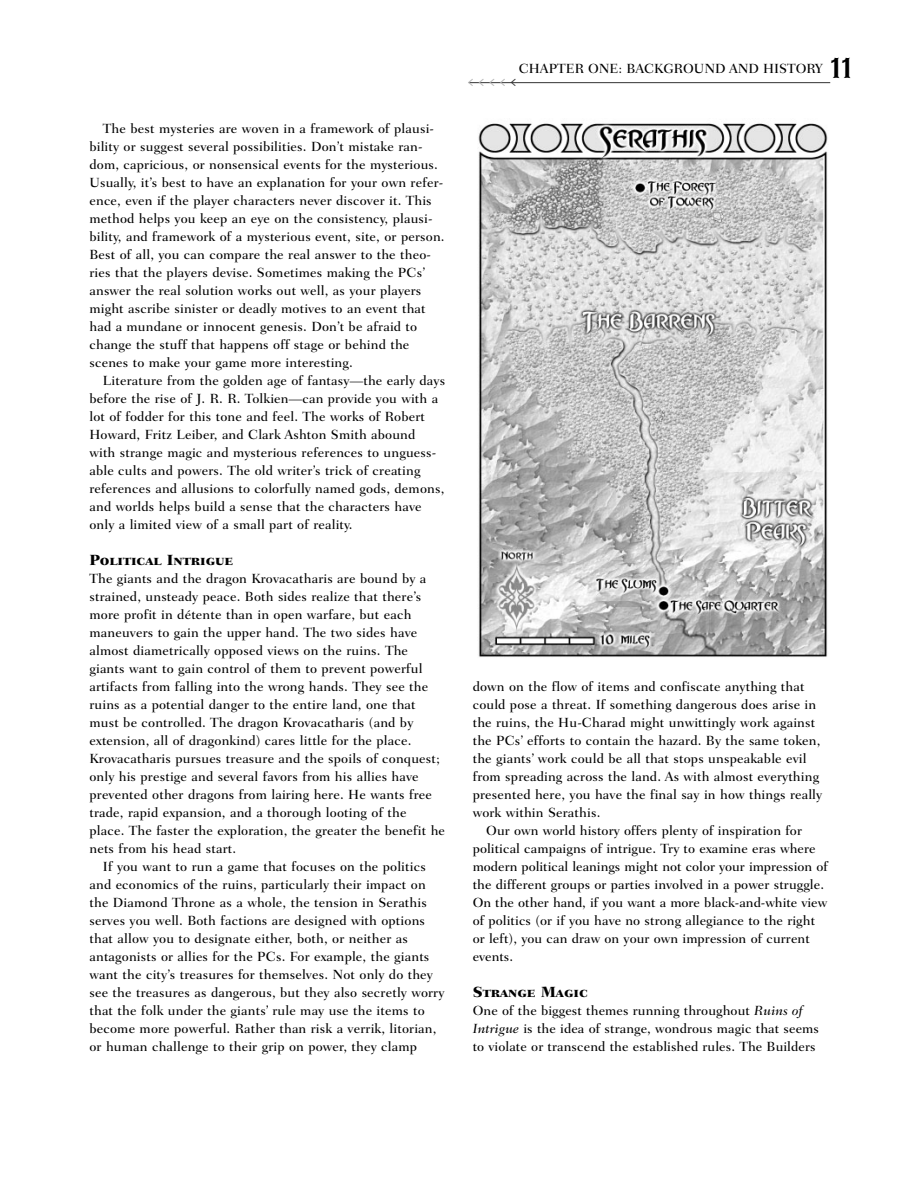
<style>
.page{position:relative;width:918px;height:1188px;background:#fff}
.page>*{position:absolute;margin:0;border:0;box-sizing:border-box;transform-origin:0 0}
.t1{font:30px "Orbit Antique";color:#000}
.t2{font:15px "Fairfield LH Heavy SC";color:#000}
.t3{font:500 13.5px/18px "Fairfield LH";letter-spacing:.01em;color:#000}
.s1{font-family:"Fairfield LH Medium SC";font-weight:400}
.s2{font-style:italic}
</style>
<div class="page">
<hr style="left:469px;top:82px;width:361px;height:1px;background:#333">
<img style="left:478px;top:123px;width:350px;height:534px">
<svg style="left:468px;top:82px;width:48px;height:2px"></svg>
<p class="t3" style="left:89px;top:120px;width:357px;text-indent:14px">The best mysteries are woven in a framework of plausi&shy;bility or suggest several possibilities. Don’t mistake ran&shy;dom, capricious, or nonsensical events for the mysterious.<br>Usually, it’s best to have an explanation for your own refer&shy;ence, even if the player characters never discover it. This method helps you keep an eye on the consistency, plausi&shy;bility, and framework of a mysterious event, site, or person.<br>Best of all, you can compare the real answer to the theo&shy;ries that the players devise. Sometimes making the PCs’ answer the real solution works out well, as your players might ascribe sinister or deadly motives to an event that had a mundane or innocent genesis. Don’t be afraid to change the stuff that happens off stage or behind the scenes to make your game more interesting.</p>
<p class="t3" style="left:89px;top:372px;width:357px;text-indent:14px">Literature from the golden age of fantasy—the early days before the rise of J. R. R. Tolkien—can provide you with a lot of fodder for this tone and feel. The works of Robert Howard, Fritz Leiber, and Clark Ashton Smith abound<br>with strange magic and mysterious references to unguess&shy;able cults and powers. The old writer’s trick of creating references and allusions to colorfully named gods, demons, and worlds helps build a sense that the characters have only a limited view of a small part of reality.</p>
<p class="t2" style="left:89px;top:551px;width:145px">Political Intrigue</p>
<p class="t3" style="left:89px;top:570px;width:357px">The giants and the dragon Krovacatharis are bound by a strained, unsteady peace. Both sides realize that there’s more profit in détente than in open warfare, but each maneuvers to gain the upper hand. The two sides have almost diametrically opposed views on the ruins. The giants want to gain control of them to prevent powerful artifacts from falling into the wrong hands. They see the ruins as a potential danger to the entire land, one that must be controlled. The dragon Krovacatharis (and by extension, all of dragonkind) cares little for the place.<br>Krovacatharis pursues treasure and the spoils of conquest; only his prestige and several favors from his allies have prevented other dragons from lairing here. He wants free trade, rapid expansion, and a thorough looting of the<br>place. The faster the exploration, the greater the benefit he nets from his head start.</p>
<p class="t3" style="left:89px;top:858px;width:356px;text-indent:13px">If you want to run a game that focuses on the politics and economics of the ruins, particularly their impact on the Diamond Throne as a whole, the tension in Serathis serves you well. Both factions are designed with options that allow you to designate either, both, or neither as antagonists or allies for the PCs. For example, the giants want the city’s treasures for themselves. Not only do they see the treasures as dangerous, but they also secretly worry that the folk under the giants’ rule may use the items to become more powerful. Rather than risk a verrik, litorian, or human challenge to their grip on power, they clamp</p>
<p class="t3" style="left:519px;top:61px;width:305px"><span class="s1">CHAPTER ONE:</span> BACKGROUND AND HISTORY</p>
<h1 class="t1" style="left:830px;top:57px;width:24px">11</h1>
<p class="t3" style="left:473px;top:678px;width:351px">down on the flow of items and confiscate anything that could pose a threat. If something dangerous does arise in the ruins, the Hu-Charad might unwittingly work against the PCs’ efforts to contain the hazard. By the same token, the giants’ work could be all that stops unspeakable evil from spreading across the land. As with almost everything presented here, you have the final say in how things really work within Serathis.</p>
<p class="t3" style="left:473px;top:822px;width:357px;text-indent:14px">Our own world history offers plenty of inspiration for political campaigns of intrigue. Try to examine eras where modern political leanings might not color your impression of the different groups or parties involved in a power struggle.<br>On the other hand, if you want a more black-and-white view of politics (or if you have no strong allegiance to the right or left), you can draw on your own impression of current events.</p>
<p class="t2" style="left:473px;top:983px;width:117px">Strange Magic</p>
<p class="t3" style="left:473px;top:1002px;width:348px">One of the biggest themes running throughout <span class="s2">Ruins of<br>Intrigue</span> is the idea of strange, wondrous magic that seems to violate or transcend the established rules. The Builders</p>
</div>
